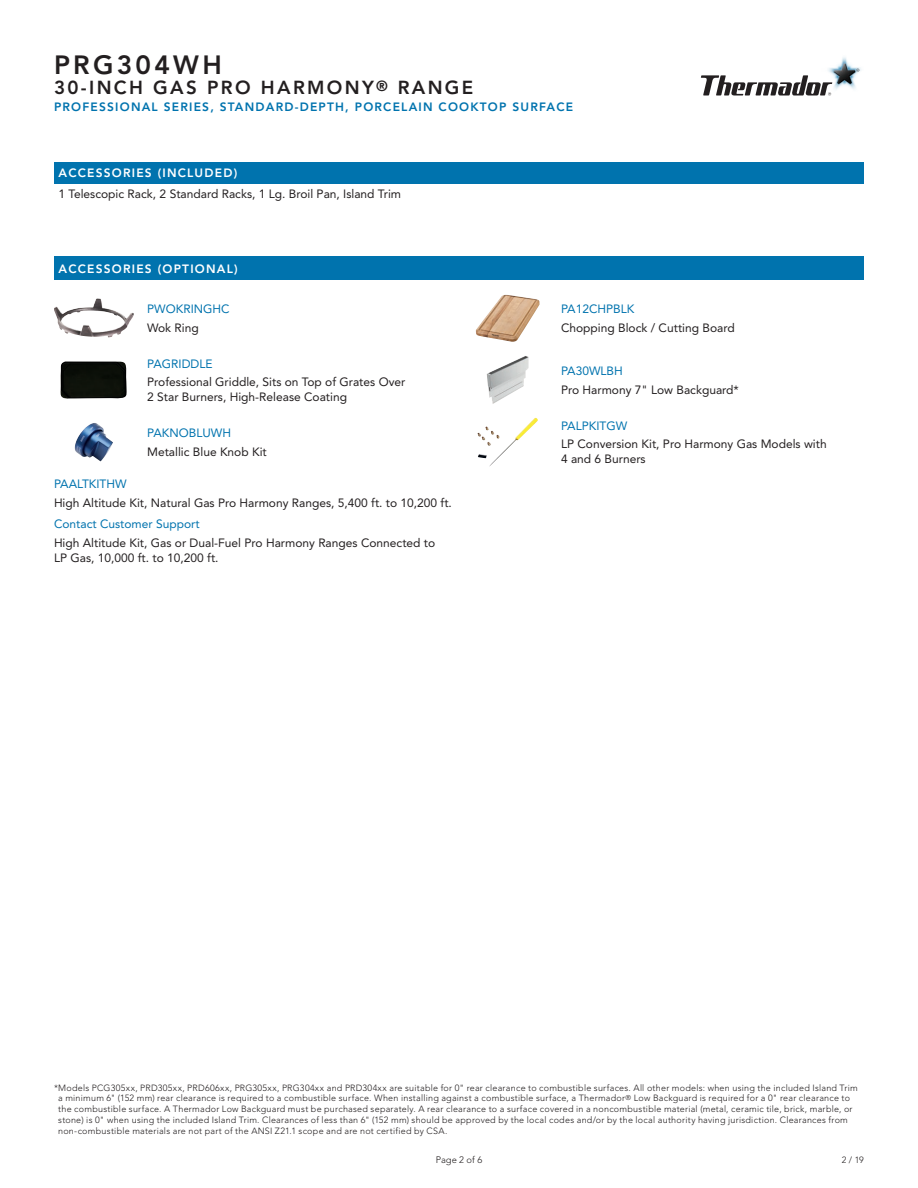
<style>
.page{position:relative;width:918px;height:1188px;background:#fff}
.page>*{position:absolute;margin:0;border:0;box-sizing:border-box;transform-origin:0 0}
.Spec_Page_Title_Mode{font:800 26.25px "Avenir LT Std";letter-spacing:.125em;color:#231f20}
.Spec_Page_Title_Desc{font:800 18.75px "Avenir LT Std";letter-spacing:.125em;color:#231f20}
.Spec_Page_Body_Copy{font:12px/15px "Avenir LT Std";color:#231f20}
.Spec_Page_Body_Copy-2{font:12px "Avenir LT Std";color:#0073ae}
.Spec_Page_Title_Seri{font:800 12px "Avenir LT Std";letter-spacing:.1em;color:#0073ae}
.Spec_Page_Chart_Body{font:12px "Avenir LT Std";color:#231f20}
.Spec_Page_Subhead_Ba{font:800 12px "Avenir LT Std";letter-spacing:.1em;color:#fff}
.t1{font:300 9.3px "Avenir LT Std";color:#231f20}
.Spec_Page_Footnote{font:300 9px/10.8px "Avenir LT Std";letter-spacing:.025em;color:#231f20}
</style>
<div class="page">
<img style="left:828px;top:57px;width:33px;height:33px">
<svg style="left:701px;top:75px;width:131px;height:21px"></svg>
<div style="left:54px;top:256px;width:810px;height:24px;background:#0073ae"></div>
<div style="left:54px;top:162px;width:810px;height:22px;background:#0073ae"></div>
<img style="left:487px;top:356px;width:39px;height:48px">
<img style="left:476px;top:295px;width:64px;height:47px">
<img style="left:477px;top:418px;width:61px;height:48px">
<img style="left:54px;top:298px;width:80px;height:39px">
<img style="left:60px;top:362px;width:67px;height:37px">
<img style="left:74px;top:423px;width:39px;height:38px">
<p class="Spec_Page_Title_Mode" style="left:54px;top:49px;width:169px">PRG304WH</p>
<p class="Spec_Page_Title_Desc" style="left:54px;top:76px;width:421px">30-INCH GAS PRO HARMONY<sup>®</sup> RANGE</p>
<p class="Spec_Page_Title_Seri" style="left:54px;top:99px;width:521px">PROFESSIONAL SERIES, STANDARD-DEPTH, PORCELAIN COOKTOP SURFACE</p>
<p class="Spec_Page_Subhead_Ba" style="left:58px;top:166px;width:180px">ACCESSORIES (INCLUDED)</p>
<p class="Spec_Page_Chart_Body" style="left:58px;top:187px;width:344px">1 Telescopic Rack, 2 Standard Racks, 1 Lg. Broil Pan, Island Trim</p>
<h3 class="Spec_Page_Subhead_Ba" style="left:58px;top:261px;width:181px">ACCESSORIES (OPTIONAL)</h3>
<p class="Spec_Page_Body_Copy-2" style="left:147px;top:302px;width:84px">PWOKRINGHC</p>
<p class="Spec_Page_Body_Copy" style="left:147px;top:320px;width:53px">Wok Ring</p>
<p class="Spec_Page_Body_Copy-2" style="left:147px;top:357px;width:67px">PAGRIDDLE</p>
<p class="Spec_Page_Body_Copy" style="left:147px;top:375px;width:260px">Professional Griddle, Sits on Top of Grates Over<br>2 Star Burners, High-Release Coating</p>
<p class="Spec_Page_Body_Copy-2" style="left:147px;top:426px;width:85px">PAKNOBLUWH</p>
<p class="Spec_Page_Body_Copy" style="left:147px;top:444px;width:121px">Metallic Blue Knob Kit</p>
<p class="Spec_Page_Body_Copy-2" style="left:54px;top:477px;width:74px">PAALTKITHW</p>
<p class="Spec_Page_Body_Copy" style="left:54px;top:495px;width:399px">High Altitude Kit, Natural Gas Pro Harmony Ranges, 5,400 ft. to 10,200 ft.</p>
<p class="Spec_Page_Body_Copy-2" style="left:54px;top:517px;width:147px">Contact Customer Support</p>
<p class="Spec_Page_Body_Copy" style="left:54px;top:535px;width:383px">High Altitude Kit, Gas or Dual-Fuel Pro Harmony Ranges Connected to<br>LP Gas, 10,000 ft. to 10,200 ft.</p>
<p class="Spec_Page_Body_Copy-2" style="left:561px;top:302px;width:75px">PA12CHPBLK</p>
<p class="Spec_Page_Body_Copy" style="left:561px;top:320px;width:175px">Chopping Block / Cutting Board</p>
<p class="Spec_Page_Body_Copy-2" style="left:561px;top:364px;width:63px">PA30WLBH</p>
<p class="Spec_Page_Body_Copy" style="left:561px;top:382px;width:179px">Pro Harmony 7" Low Backguard*</p>
<p class="Spec_Page_Body_Copy-2" style="left:561px;top:419px;width:68px">PALPKITGW</p>
<p class="Spec_Page_Body_Copy" style="left:561px;top:437px;width:267px">LP Conversion Kit, Pro Harmony Gas Models with<br>4 and 6 Burners</p>
<p class="Spec_Page_Footnote" style="left:58px;top:1082px;width:801px;text-indent:-4px">*Models PCG305xx, PRD305xx, PRD606xx, PRG305xx, PRG304xx and PRD304xx are suitable for 0" rear clearance to combustible surfaces. All other models: when using the included Island Trim a minimum 6" (152 mm) rear clearance is required to a combustible surface. When installing against a combustible surface, a Thermador<sup>®</sup> Low Backguard is required for a 0" rear clearance to the combustible surface. A Thermador Low Backguard must be purchased separately. A rear clearance to a surface covered in a noncombustible material (metal, ceramic tile, brick, marble, or stone) is 0" when using the included Island Trim. Clearances of less than 6" (152 mm) should be approved by the local codes and/or by the local authority having jurisdiction. Clearances from non-combustible materials are not part of the ANSI Z21.1 scope and are not certified by CSA.</p>
<p class="t1" style="left:436px;top:1155px;width:48px">Page 2 of 6</p>
<p class="Spec_Page_Footnote" style="left:842px;top:1155px;width:24px">2 / 19</p>
</div>
